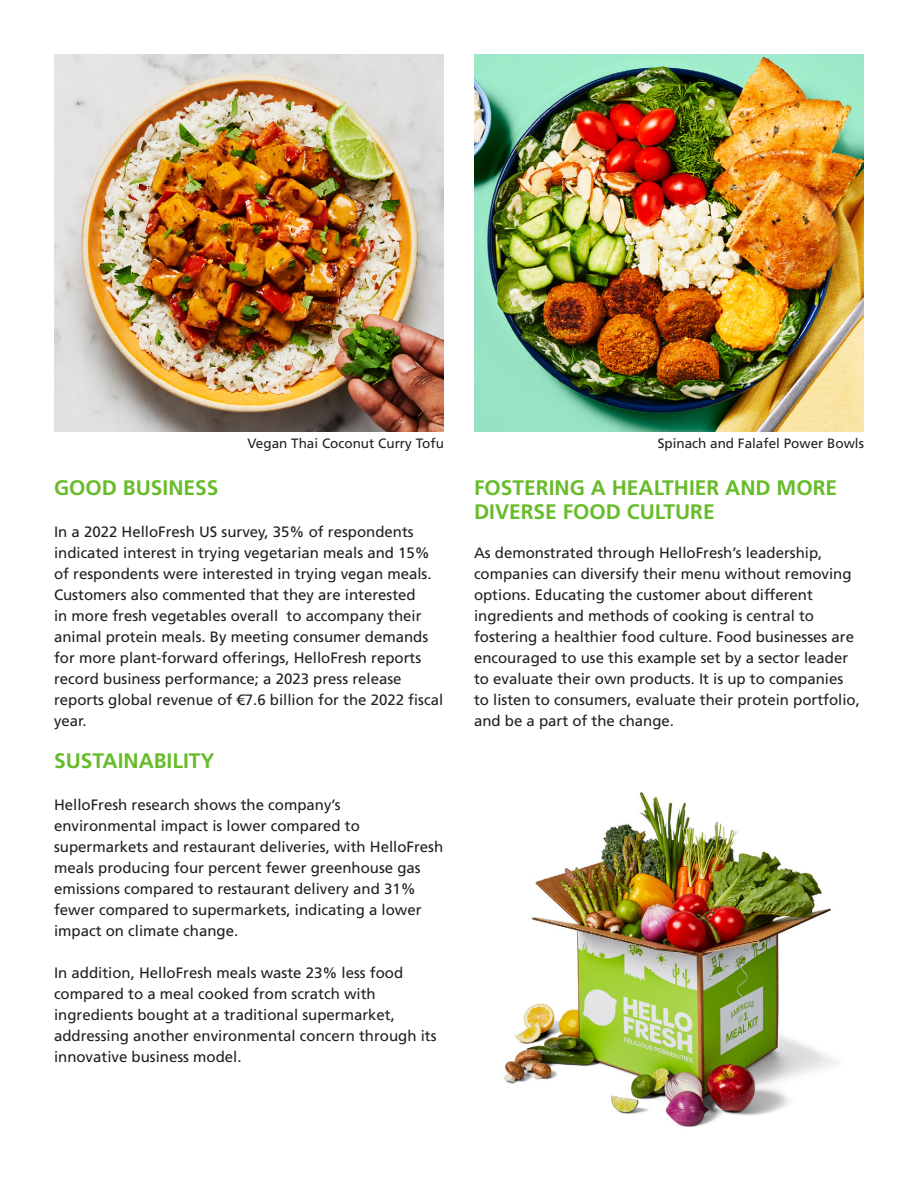
<style>
.page{position:relative;width:918px;height:1188px;background:#fff}
.page>*{position:absolute;margin:0;border:0;box-sizing:border-box;transform-origin:0 0}
.t1{font:700 21px/24px "Frutiger LT Com";color:#66bc29}
.t2{font:15px/21px "Frutiger LT Com";color:#231f20}
.t3{font:13.5px "Frutiger LT Com";color:#231f20}
</style>
<div class="page">
<img style="left:503px;top:792px;width:334px;height:335px">
<img style="left:54px;top:54px;width:390px;height:378px">
<img style="left:474px;top:54px;width:390px;height:378px">
<p class="t3" style="left:247px;top:435px;width:198px">Vegan Thai Coconut Curry Tofu</p>
<p class="t3" style="left:658px;top:435px;width:208px">Spinach and Falafel Power Bowls</p>
<h1 class="t1" style="left:54px;top:476px;width:166px">GOOD BUSINESS</h1>
<p class="t2" style="left:54px;top:521px;width:391px">In a 2022 HelloFresh US survey, 35% of respondents indicated interest in trying vegetarian meals and 15% of respondents were interested in trying vegan meals.<br>Customers also commented that they are interested<br>in more fresh vegetables overall to accompany their animal protein meals. By meeting consumer demands for more plant-forward offerings, HelloFresh reports record business performance; a 2023 press release reports global revenue of €7.6 billion for the 2022 fiscal year.</p>
<h1 class="t1" style="left:54px;top:749px;width:162px">SUSTAINABILITY</h1>
<p class="t2" style="left:54px;top:794px;width:391px">HelloFresh research shows the company’s environmental impact is lower compared to supermarkets and restaurant deliveries, with HelloFresh meals producing four percent fewer greenhouse gas emissions compared to restaurant delivery and 31% fewer compared to supermarkets, indicating a lower impact on climate change.</p>
<p class="t2" style="left:54px;top:962px;width:384px">In addition, HelloFresh meals waste 23% less food compared to a meal cooked from scratch with ingredients bought at a traditional supermarket, addressing another environmental concern through its innovative business model.</p>
<h1 class="t1" style="left:474px;top:476px;width:365px">FOSTERING A HEALTHIER AND MORE<br>DIVERSE FOOD CULTURE</h1>
<p class="t2" style="left:474px;top:542px;width:387px">As demonstrated through HelloFresh’s leadership, companies can diversify their menu without removing options. Educating the customer about different ingredients and methods of cooking is central to fostering a healthier food culture. Food businesses are encouraged to use this example set by a sector leader to evaluate their own products. It is up to companies to listen to consumers, evaluate their protein portfolio, and be a part of the change.</p>
</div>
